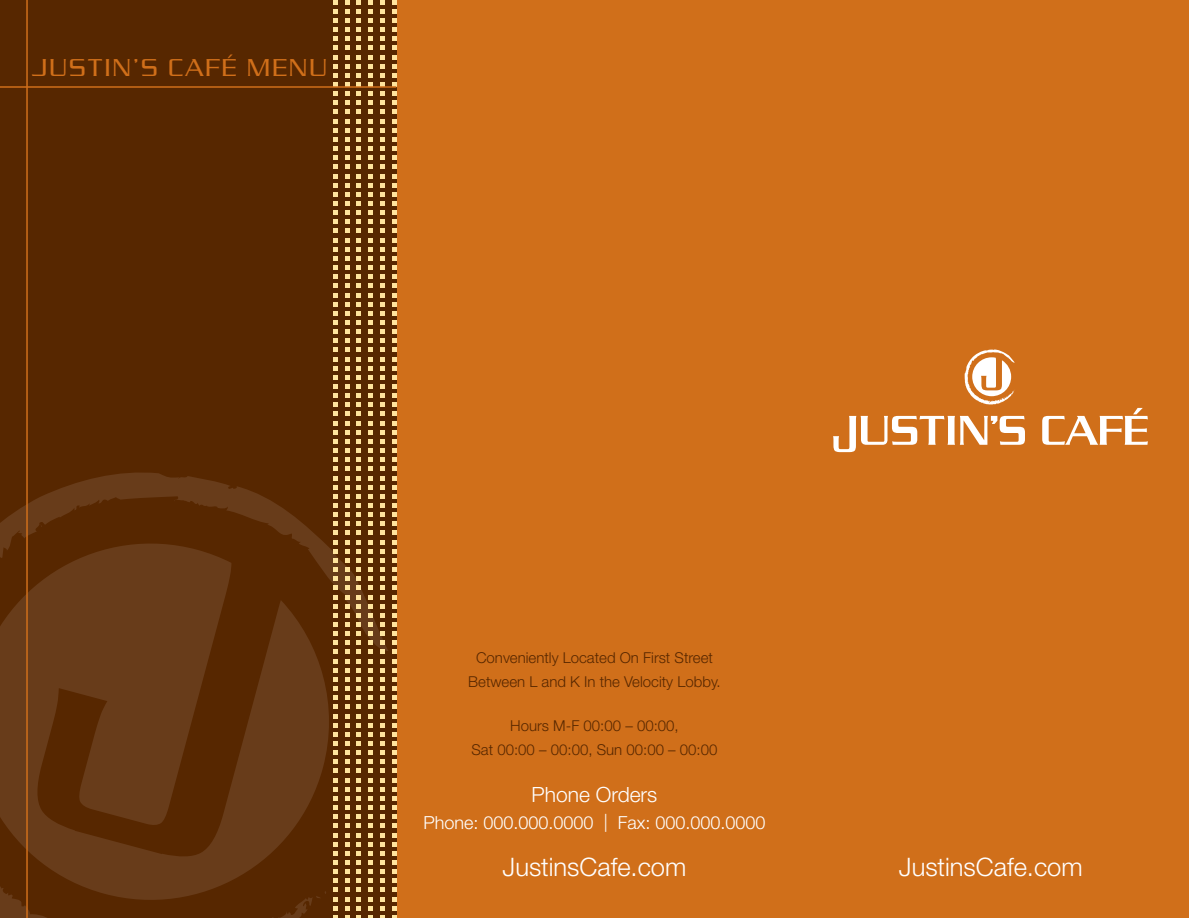
<style>
.page{position:relative;width:1189px;height:918px;background:#fff}
.page>*{position:absolute;margin:0;border:0;box-sizing:border-box;transform-origin:0 0}
.t1{font:26.4px "Chainlink";letter-spacing:.08em;color:#d06f1a}
.t2{font:300 25.5px "Helvetica Neue";color:#fff}
.t3{font:300 21px "Helvetica Neue";color:#fff}
.t4{font:300 18px "Helvetica Neue";color:#fff}
.t5{font:300 15px/24px "Helvetica Neue";color:#572700;text-align:center}
</style>
<div class="page">
<div style="left:396px;top:0;width:792px;height:918px;background:#d06f1a"></div>
<div style="left:0;top:0;width:396px;height:918px;background:#572700"></div>
<svg style="left:0;top:469px;width:388px;height:449px"></svg>
<svg style="left:0;top:524px;width:339px;height:394px;fill:#683c1a"></svg>
<svg style="left:333px;top:0;width:4px;height:918px"></svg>
<svg style="left:392px;top:0;width:4px;height:918px"></svg>
<svg style="left:380px;top:0;width:4px;height:918px"></svg>
<svg style="left:368px;top:0;width:4px;height:918px"></svg>
<svg style="left:356px;top:0;width:5px;height:918px"></svg>
<svg style="left:345px;top:0;width:4px;height:918px"></svg>
<hr style="left:26px;top:0;width:2px;height:918px;background:#d06f1a">
<svg style="left:833px;top:416px;width:191px;height:36px"></svg>
<svg style="left:1042px;top:408px;width:105px;height:37px"></svg>
<svg style="left:964px;top:350px;width:51px;height:55px"></svg>
<hr style="left:0;top:86px;width:396px;height:2px;background:#d06f1a">
<h1 class="t1" style="left:32px;top:52px;width:296px">JUSTIN’S CAFÉ MENU</h1>
<p class="t5" style="left:468px;top:645px;width:254px">Conveniently Located On First Street<br>Between L and K In the Velocity Lobby.</p>
<p class="t5" style="left:471px;top:713px;width:247px">Hours M-F 00:00 – 00:00,<br>Sat 00:00 – 00:00, Sun 00:00 – 00:00</p>
<h3 class="t3" style="left:531px;top:782px;width:127px">Phone Orders</h3>
<p class="t4" style="left:423px;top:812px;width:343px">Phone: 000.000.0000 | Fax: 000.000.0000</p>
<h2 class="t2" style="left:502px;top:852px;width:185px">JustinsCafe.com</h2>
<h2 class="t2" style="left:898px;top:852px;width:185px">JustinsCafe.com</h2>
</div>
